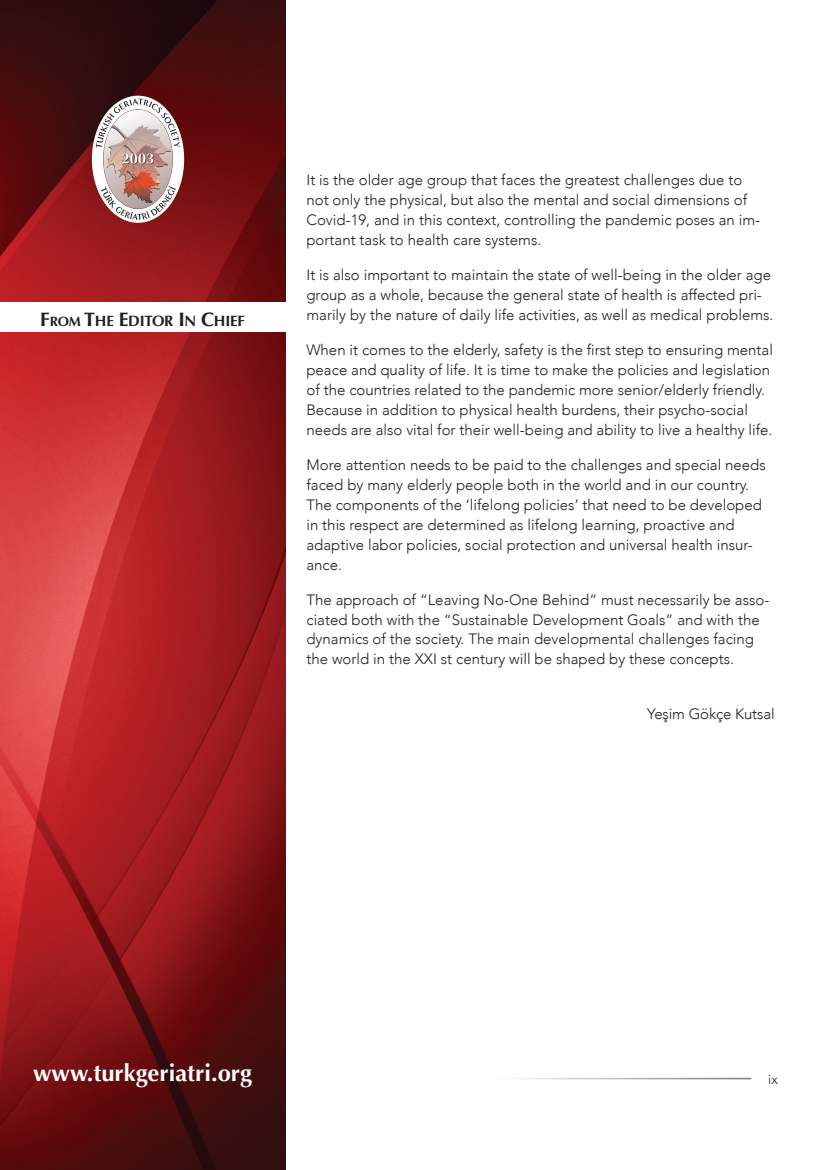
<style>
.page{position:relative;width:830px;height:1170px;background:#fff}
.page>*{position:absolute;margin:0;border:0;box-sizing:border-box;transform-origin:0 0}
.t1{font:700 23.7px "Optima";color:#fff}
.t2{font:300 15px/20px "Avenir";color:#231f20}
.t3{font:700 15px "Optima";letter-spacing:-.015em;color:#231f20}
.t4{font:300 13.5px "Avenir";color:#231f20}
.s1{font-size:19.5px}
.s2{font-size:13.5px}
</style>
<div class="page">
<img style="left:0;top:0;width:285px;height:1169px">
<div style="left:0;top:302px;width:285px;height:30px;background:#fff"></div>
<div style="left:92px;top:96px;width:92px;height:127px;background:#fff;border-radius:50%"></div>
<img style="left:103px;top:148px;width:69px;height:38px">
<svg style="left:96px;top:98px;width:84px;height:50px"></svg>
<svg style="left:101px;top:186px;width:75px;height:34px"></svg>
<p class="t3" style="left:40px;top:312px;width:206px"><span class="s1">F</span><span class="s2">ROM</span> <span class="s1">T</span>HE <span class="s1">E</span>DITOR <span class="s1">I</span>N <span class="s1">C</span>HIEF</p>
<p class="t2" style="left:306px;top:170px;width:455px">It is the older age group that faces the greatest challenges due to not only the physical, but also the mental and social dimensions of Covid-19, and in this context, controlling the pandemic poses an im&shy;portant task to health care systems.</p>
<p class="t2" style="left:306px;top:265px;width:468px">It is also important to maintain the state of well-being in the older age group as a whole, because the general state of health is affected pri&shy;marily by the nature of daily life activities, as well as medical problems.</p>
<p class="t2" style="left:306px;top:340px;width:468px">When it comes to the elderly, safety is the first step to ensuring mental peace and quality of life. It is time to make the policies and legislation of the countries related to the pandemic more senior/elderly friendly.<br>Because in addition to physical health burdens, their psycho-social needs are also vital for their well-being and ability to live a healthy life.</p>
<p class="t2" style="left:306px;top:454px;width:460px">More attention needs to be paid to the challenges and special needs faced by many elderly people both in the world and in our country.<br>The components of the ‘lifelong policies’ that need to be developed in this respect are determined as lifelong learning, proactive and adaptive labor policies, social protection and universal health insur&shy;ance.</p>
<p class="t2" style="left:306px;top:589px;width:464px">The approach of “Leaving No-One Behind” must necessarily be asso&shy;ciated both with the “Sustainable Development Goals” and with the dynamics of the society. The main developmental challenges facing the world in the XXI st century will be shaped by these concepts.</p>
<p class="t2" style="left:647px;top:704px;width:129px">Yeşim Gökçe Kutsal</p>
<h1 class="t1" style="left:33px;top:1059px;width:220px">www.turkgeriatri.org</h1>
<p class="t4" style="left:767px;top:1070px;width:11px">ix</p>
</div>
